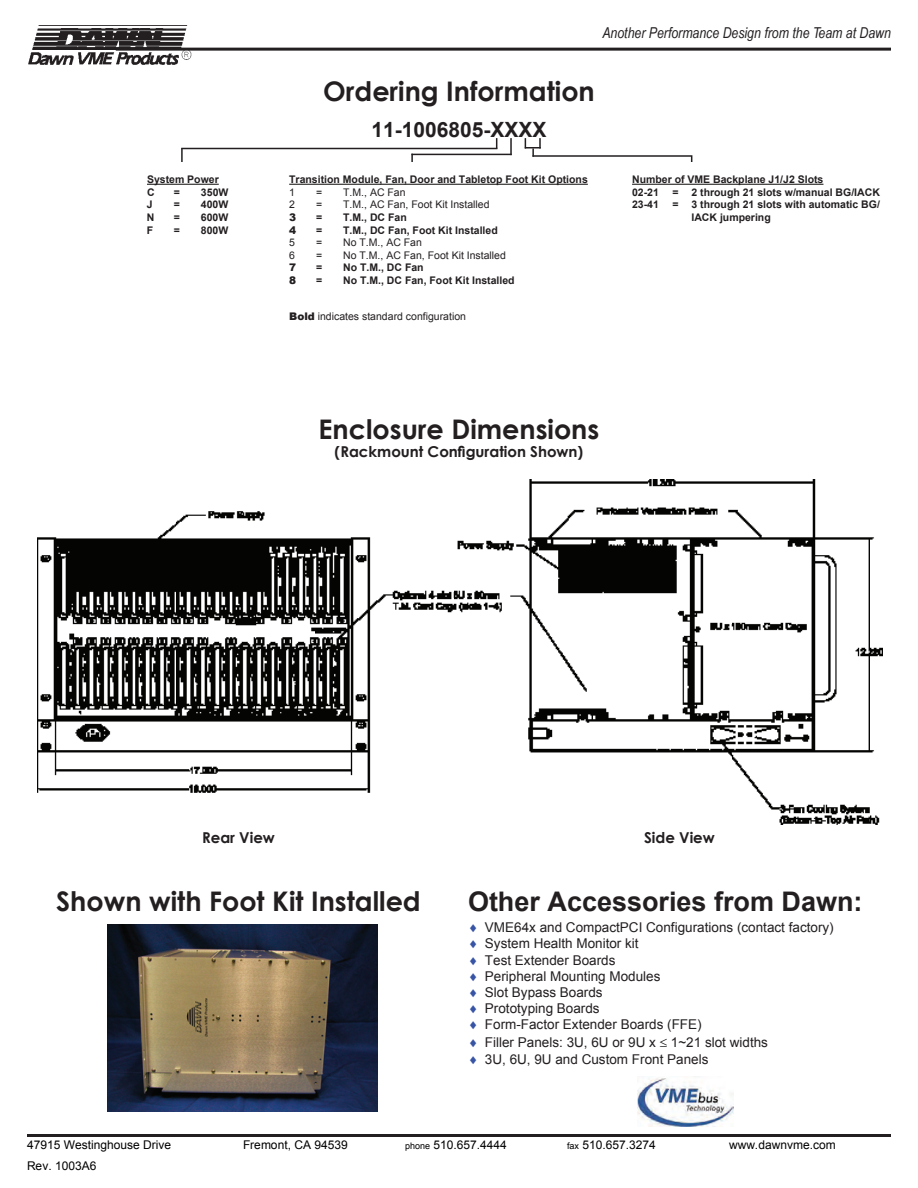
<style>
.page{position:relative;width:918px;height:1188px;background:#fff}
.page>*{position:absolute;margin:0;border:0;box-sizing:border-box;transform-origin:0 0}
.t1{font:700 27px "Century Gothic";color:#231f20}
.t2{font:700 27px "Arial";color:#231f20}
.t3{font:700 21px "Arial";color:#231f20}
.t4{font:700 15px "Century Gothic";color:#231f20}
.t5{font:italic 15px "Arial Narrow";color:#231f20}
.t6{font:13.5px/16.2px "Arial";color:#231f20}
.t7{font:12px "Arial";color:#000}
.t8{font:700 10.5px/12.6px "Arial";color:#231f20}
.t9{font:10.5px "Arial";color:#231f20}
.t10{font:900 10.5px "Arial";color:#231f20}
.s1{font-weight:900}
.s2{color:#3854a4}
.s3{color:#040503}
.s4{font-size:9px}
</style>
<div class="page">
<img style="left:28px;top:25px;width:164px;height:40px">
<hr style="left:27px;top:1134px;width:864px;height:3px;background:#231f20">
<hr style="left:116px;top:48px;width:775px;height:3px;background:#231f20">
<img style="left:637px;top:1078px;width:96px;height:48px">
<img style="left:107px;top:925px;width:270px;height:187px">
<hr style="left:147px;top:184px;width:72px;height:1px;background:#231f20">
<hr style="left:289px;top:184px;width:299px;height:1px;background:#231f20">
<hr style="left:632px;top:184px;width:191px;height:1px;background:#231f20">
<hr style="left:181px;top:148px;width:316px;height:1px;background:#231f20">
<svg style="left:181px;top:148px;width:2px;height:14px"></svg>
<svg style="left:510px;top:138px;width:2px;height:16px"></svg>
<svg style="left:525px;top:138px;width:16px;height:19px"></svg>
<hr style="left:533px;top:155px;width:158px;height:2px;background:#231f20">
<hr style="left:411px;top:154px;width:101px;height:1px;background:#231f20">
<svg style="left:411px;top:154px;width:2px;height:8px"></svg>
<img style="left:38px;top:480px;width:845px;height:345px">
<h3 class="t5" style="left:602px;top:22px;width:290px">Another Performance Design from the Team at Dawn</h3>
<h1 class="t1" style="left:323px;top:71px;width:273px">Ordering Information</h1>
<h2 class="t3" style="left:371px;top:116px;width:177px">11-1006805-XXXX</h2>
<p class="t8" style="left:147px;top:174px;width:73px">System Power<br>C</p>
<p class="t8" style="left:174px;top:186px;width:8px">=</p>
<p class="t8" style="left:201px;top:186px;width:29px">350W</p>
<p class="t8" style="left:147px;top:199px;width:7px">J</p>
<p class="t8" style="left:174px;top:199px;width:8px">=</p>
<p class="t8" style="left:201px;top:199px;width:29px">400W</p>
<p class="t8" style="left:147px;top:211px;width:9px">N</p>
<p class="t8" style="left:174px;top:211px;width:8px">=</p>
<p class="t8" style="left:201px;top:211px;width:29px">600W</p>
<p class="t8" style="left:147px;top:224px;width:8px">F</p>
<p class="t8" style="left:174px;top:224px;width:8px">=</p>
<p class="t8" style="left:201px;top:224px;width:29px">800W</p>
<p class="t8" style="left:289px;top:174px;width:300px">Transition Module, Fan, Door and Tabletop Foot Kit Options</p>
<p class="t9" style="left:289px;top:185px;width:7px">1</p>
<p class="t9" style="left:316px;top:185px;width:8px">=</p>
<p class="t9" style="left:343px;top:185px;width:64px">T.M., AC Fan</p>
<p class="t9" style="left:289px;top:198px;width:7px">2</p>
<p class="t9" style="left:316px;top:198px;width:8px">=</p>
<p class="t9" style="left:343px;top:198px;width:148px">T.M., AC Fan, Foot Kit Installed</p>
<p class="t10" style="left:289px;top:210px;width:9px">3</p>
<p class="t8" style="left:316px;top:211px;width:8px">=</p>
<p class="t8" style="left:343px;top:211px;width:65px">T.M., DC Fan</p>
<p class="t10" style="left:289px;top:222px;width:9px">4</p>
<p class="t8" style="left:316px;top:224px;width:8px">=</p>
<p class="t8" style="left:343px;top:224px;width:156px">T.M., DC Fan, Foot Kit Installed</p>
<p class="t9" style="left:289px;top:236px;width:7px">5</p>
<p class="t9" style="left:316px;top:236px;width:8px">=</p>
<p class="t9" style="left:343px;top:236px;width:80px">No T.M., AC Fan</p>
<p class="t9" style="left:289px;top:248px;width:7px">6</p>
<p class="t9" style="left:316px;top:248px;width:8px">=</p>
<p class="t9" style="left:343px;top:248px;width:164px">No T.M., AC Fan, Foot Kit Installed</p>
<p class="t10" style="left:289px;top:260px;width:9px">7</p>
<p class="t8" style="left:316px;top:262px;width:8px">=</p>
<p class="t8" style="left:343px;top:262px;width:82px">No T.M., DC Fan</p>
<p class="t10" style="left:289px;top:273px;width:9px">8</p>
<p class="t8" style="left:316px;top:274px;width:8px">=</p>
<p class="t8" style="left:343px;top:274px;width:173px">No T.M., DC Fan, Foot Kit Installed</p>
<p class="t9" style="left:289px;top:309px;width:178px"><span class="s1">Bold</span> indicates standard configuration</p>
<p class="t8" style="left:632px;top:174px;width:193px">Number of VME Backplane J1/J2 Slots<br>02-21</p>
<p class="t8" style="left:673px;top:186px;width:209px">= 2 through 21 slots w/manual BG/IACK</p>
<p class="t8" style="left:632px;top:199px;width:28px">23-41</p>
<p class="t8" style="left:691px;top:199px;width:190px;text-indent:-19px">= 3 through 21 slots with automatic BG/<br>IACK jumpering</p>
<h1 class="t1" style="left:319px;top:408px;width:282px">Enclosure Dimensions</h1>
<h3 class="t4" style="left:335px;top:440px;width:250px">(Rackmount Configuration Shown)</h3>
<h3 class="t4" style="left:202px;top:826px;width:74px">Rear View</h3>
<h3 class="t4" style="left:644px;top:826px;width:72px">Side View</h3>
<h1 class="t1" style="left:56px;top:881px;width:366px">Shown with Foot Kit Installed</h1>
<h1 class="t2" style="left:468px;top:883px;width:396px">Other Accessories from Dawn:</h1>
<p class="t6" style="left:468px;top:920px;width:367px"><span class="s2">♦</span> VME64x and CompactPCI Configurations (contact factory) <span class="s2">♦</span> System Health Monitor kit<br><span class="s2">♦</span> Test Extender Boards<br><span class="s2">♦</span> Peripheral Mounting Modules<br><span class="s2">♦</span> Slot Bypass Boards<br><span class="s2">♦</span> Prototyping Boards<br><span class="s2">♦</span> Form-Factor Extender Boards (FFE)</p>
<p class="t6" style="left:468px;top:1035px;width:302px"><span class="s2">♦</span> Filler Panels: 3U, 6U or 9U x <span class="s3">≤</span> 1~21 slot widths <span class="s2">♦</span> 3U, 6U, 9U and Custom Front Panels</p>
<p class="t7" style="left:27px;top:1137px;width:146px">47915 Westinghouse Drive</p>
<p class="t7" style="left:243px;top:1137px;width:106px">Fremont, CA 94539</p>
<p class="t7" style="left:405px;top:1137px;width:103px"><span class="s4">phone</span> 510.657.4444</p>
<p class="t7" style="left:567px;top:1137px;width:90px"><span class="s4">fax</span> 510.657.3274</p>
<p class="t7" style="left:729px;top:1137px;width:108px">www.dawnvme.com</p>
<p class="t7" style="left:27px;top:1158px;width:71px">Rev. 1003A6</p>
</div>
